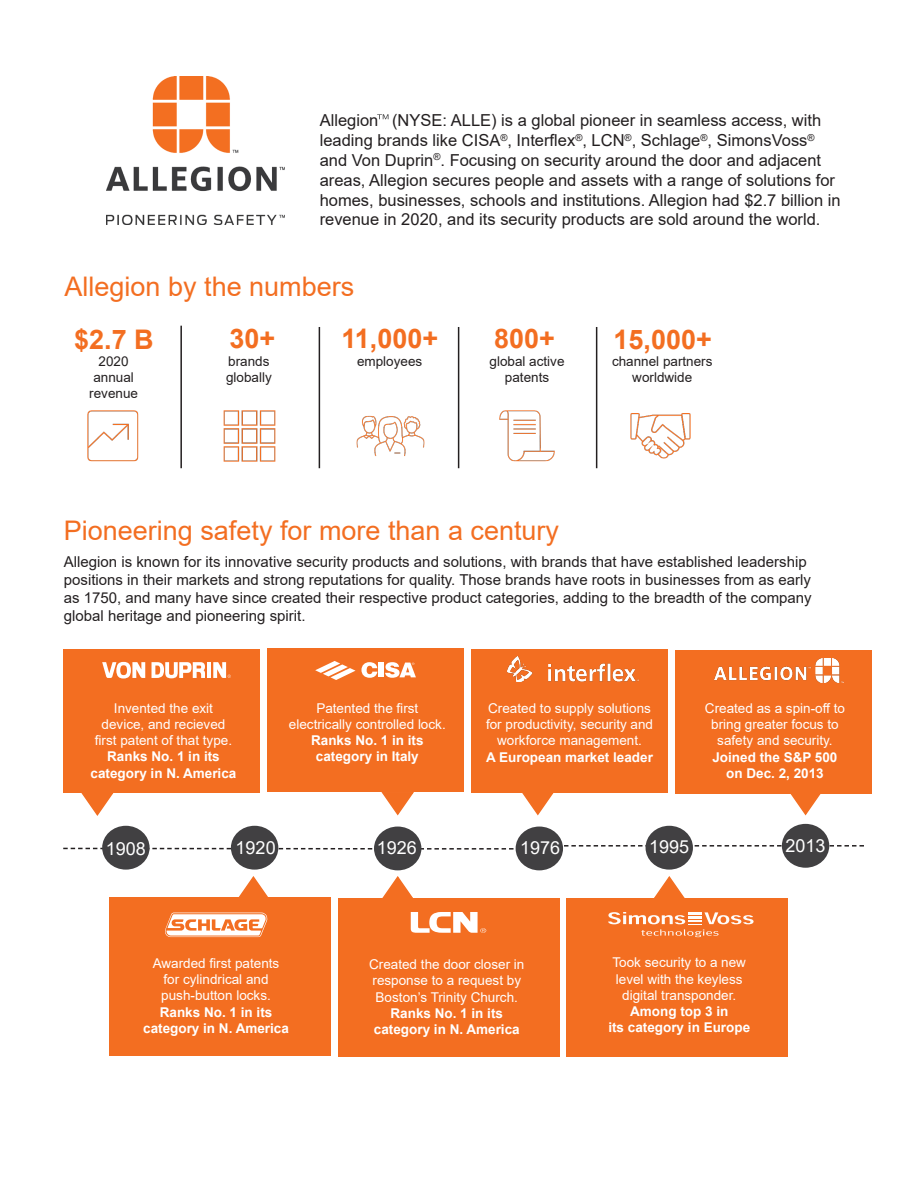
<style>
.page{position:relative;width:918px;height:1188px;background:#fff}
.page>*{position:absolute;margin:0;border:0;box-sizing:border-box;transform-origin:0 0}
.t1{font:27px "Arial";color:#f36e21}
.t2{font:700 27px "Arial";color:#f36e21}
.t3{font:18px "Arial";color:#fff}
.t4{font:16.5px/19.8px "Arial";color:#231f20}
.t5{font:15px/18px "Arial";color:#231f20}
.t6{font:13.5px "Arial";color:#fff}
.t7{font:700 13.5px "Arial";color:#fff}
.t8{font:13.5px/16.2px "Arial";color:#231f20;text-align:center}
</style>
<div class="page">
<svg style="left:377px;top:114px;width:11px;height:5px"></svg>
<img style="left:107px;top:76px;width:178px;height:149px">
<svg style="left:564px;top:845px;width:300px;height:2px"></svg>
<div style="left:109px;top:897px;width:222px;height:159px;background:#f36e21"></div>
<div style="left:338px;top:898px;width:221px;height:159px;background:#f36e21"></div>
<div style="left:63px;top:649px;width:197px;height:144px;background:#f36e21"></div>
<div style="left:267px;top:649px;width:197px;height:143px;background:#f36e21"></div>
<div style="left:471px;top:649px;width:197px;height:144px;background:#f36e21"></div>
<div style="left:782px;top:824px;width:47px;height:44px;background:#414042;border-radius:50%"></div>
<div style="left:646px;top:826px;width:47px;height:44px;background:#414042;border-radius:50%"></div>
<div style="left:102px;top:826px;width:48px;height:44px;background:#414042;border-radius:50%"></div>
<div style="left:231px;top:826px;width:47px;height:44px;background:#414042;border-radius:50%"></div>
<svg style="left:81px;top:793px;width:33px;height:23px"></svg>
<svg style="left:239px;top:876px;width:29px;height:21px"></svg>
<svg style="left:381px;top:792px;width:33px;height:24px"></svg>
<svg style="left:382px;top:876px;width:31px;height:22px"></svg>
<div style="left:567px;top:898px;width:221px;height:158px;background:#f36e21"></div>
<div style="left:675px;top:650px;width:197px;height:144px;background:#f36e21"></div>
<svg style="left:654px;top:876px;width:31px;height:22px"></svg>
<svg style="left:522px;top:793px;width:32px;height:23px"></svg>
<svg style="left:790px;top:794px;width:31px;height:22px"></svg>
<svg style="left:63px;top:848px;width:453px;height:2px"></svg>
<div style="left:516px;top:827px;width:47px;height:43px;background:#414042;border-radius:50%"></div>
<div style="left:374px;top:827px;width:47px;height:43px;background:#414042;border-radius:50%"></div>
<svg style="left:411px;top:912px;width:75px;height:21px"></svg>
<svg style="left:608px;top:912px;width:146px;height:25px"></svg>
<svg style="left:315px;top:661px;width:62px;height:19px"></svg>
<div style="left:379px;top:663px;width:5px;height:14px;background:#fff"></div>
<svg style="left:385px;top:662px;width:31px;height:16px"></svg>
<svg style="left:102px;top:662px;width:43px;height:17px"></svg>
<svg style="left:152px;top:662px;width:53px;height:16px"></svg>
<hr style="left:207px;top:662px;width:4px;height:16px;background:#fff">
<svg style="left:213px;top:662px;width:18px;height:16px"></svg>
<img style="left:715px;top:659px;width:128px;height:24px">
<img style="left:507px;top:657px;width:132px;height:25px">
<hr style="left:180px;top:326px;width:2px;height:142px;background:#231f20">
<hr style="left:319px;top:327px;width:1px;height:141px;background:#231f20">
<hr style="left:458px;top:327px;width:1px;height:141px;background:#231f20">
<hr style="left:596px;top:327px;width:1px;height:141px;background:#231f20">
<img style="left:87px;top:410px;width:52px;height:52px">
<img style="left:223px;top:410px;width:53px;height:52px">
<img style="left:356px;top:415px;width:69px;height:42px">
<img style="left:499px;top:410px;width:56px;height:52px">
<img style="left:630px;top:413px;width:61px;height:46px">
<svg style="left:165px;top:913px;width:103px;height:24px"></svg>
<p class="t4" style="left:320px;top:111px;width:503px">Allegion (NYSE: ALLE) is a global pioneer in seamless access, with</p>
<p class="t4" style="left:320px;top:130px;width:496px">leading brands like CISA<sup>®</sup>, Interflex<sup>®</sup>, LCN<sup>®</sup>, Schlage<sup>®</sup>, SimonsVoss<sup>®</sup></p>
<p class="t4" style="left:320px;top:150px;width:503px">and Von Duprin<sup>®</sup>. Focusing on security around the door and adjacent</p>
<p class="t4" style="left:320px;top:170px;width:522px">areas, Allegion secures people and assets with a range of solutions for homes, businesses, schools and institutions. Allegion had $2.7 billion in revenue in 2020, and its security products are sold around the world.</p>
<p class="t1" style="left:65px;top:268px;width:291px">Allegion by the numbers</p>
<p class="t2" style="left:74px;top:320px;width:81px">$2.7 B</p>
<p class="t8" style="left:99px;top:353px;width:32px">2020</p>
<p class="t8" style="left:93px;top:369px;width:42px">annual</p>
<p class="t8" style="left:89px;top:385px;width:50px">revenue</p>
<p class="t2" style="left:229px;top:320px;width:47px">30+</p>
<p class="t2" style="left:341px;top:320px;width:98px">11,000+</p>
<p class="t8" style="left:357px;top:353px;width:67px">employees</p>
<p class="t8" style="left:228px;top:353px;width:43px">brands</p>
<p class="t8" style="left:226px;top:369px;width:47px">globally</p>
<p class="t2" style="left:494px;top:320px;width:62px">800+</p>
<p class="t2" style="left:613px;top:320px;width:100px">15,000+</p>
<p class="t8" style="left:490px;top:353px;width:77px">global active patents</p>
<p class="t8" style="left:612px;top:353px;width:102px">channel partners worldwide</p>
<p class="t1" style="left:64px;top:512px;width:497px">Pioneering safety for more than a century</p>
<p class="t5" style="left:64px;top:553px;width:749px">Allegion is known for its innovative security products and solutions, with brands that have established leadership positions in their markets and strong reputations for quality. Those brands have roots in businesses from as early as 1750, and many have since created their respective product categories, adding to the breadth of the company global heritage and pioneering spirit.</p>
<p class="t6" style="left:114px;top:699px;width:101px">Invented the exit</p>
<p class="t6" style="left:102px;top:715px;width:125px">device, and recieved</p>
<p class="t6" style="left:95px;top:731px;width:139px">first patent of that type.</p>
<p class="t7" style="left:107px;top:747px;width:114px">Ranks No. 1 in its</p>
<p class="t7" style="left:91px;top:763px;width:147px">category in N. America</p>
<p class="t6" style="left:316px;top:699px;width:104px">Patented the first</p>
<p class="t6" style="left:289px;top:715px;width:158px">electrically controlled lock.</p>
<p class="t7" style="left:311px;top:731px;width:114px">Ranks No. 1 in its</p>
<p class="t7" style="left:316px;top:747px;width:104px">category in Italy</p>
<p class="t6" style="left:488px;top:699px;width:164px">Created to supply solutions</p>
<p class="t6" style="left:486px;top:715px;width:169px">for productivity, security and</p>
<p class="t6" style="left:497px;top:731px;width:146px">workforce management.</p>
<p class="t7" style="left:486px;top:747px;width:168px">A European market leader</p>
<p class="t6" style="left:705px;top:699px;width:142px">Created as a spin-off to</p>
<p class="t6" style="left:711px;top:715px;width:129px">bring greater focus to</p>
<p class="t6" style="left:717px;top:731px;width:117px">safety and security.</p>
<p class="t7" style="left:712px;top:747px;width:127px">Joined the S&amp;P 500</p>
<p class="t7" style="left:726px;top:764px;width:99px">on Dec. 2, 2013</p>
<p class="t3" style="left:106px;top:836px;width:42px">1908</p>
<p class="t3" style="left:236px;top:835px;width:42px">1920</p>
<p class="t3" style="left:377px;top:835px;width:42px">1926</p>
<p class="t3" style="left:520px;top:835px;width:42px">1976</p>
<p class="t3" style="left:649px;top:834px;width:42px">1995</p>
<p class="t3" style="left:786px;top:833px;width:42px">2013</p>
<p class="t6" style="left:153px;top:954px;width:128px">Awarded first patents</p>
<p class="t6" style="left:164px;top:970px;width:107px">for cylindrical and</p>
<p class="t6" style="left:161px;top:986px;width:111px">push-button locks.</p>
<p class="t7" style="left:160px;top:1002px;width:114px">Ranks No. 1 in its</p>
<p class="t7" style="left:143px;top:1019px;width:147px">category in N. America</p>
<p class="t6" style="left:369px;top:955px;width:157px">Created the door closer in</p>
<p class="t6" style="left:373px;top:971px;width:150px">response to a request by</p>
<p class="t6" style="left:376px;top:988px;width:144px">Boston’s Trinity Church.</p>
<p class="t7" style="left:391px;top:1004px;width:114px">Ranks No. 1 in its</p>
<p class="t7" style="left:374px;top:1020px;width:147px">category in N. America</p>
<p class="t6" style="left:613px;top:953px;width:135px">Took security to a new</p>
<p class="t6" style="left:616px;top:970px;width:128px">level with the keyless</p>
<p class="t6" style="left:622px;top:986px;width:116px">digital transponder.</p>
<p class="t7" style="left:630px;top:1002px;width:100px">Among top 3 in</p>
<p class="t7" style="left:608px;top:1018px;width:143px">its category in Europe</p>
</div>
